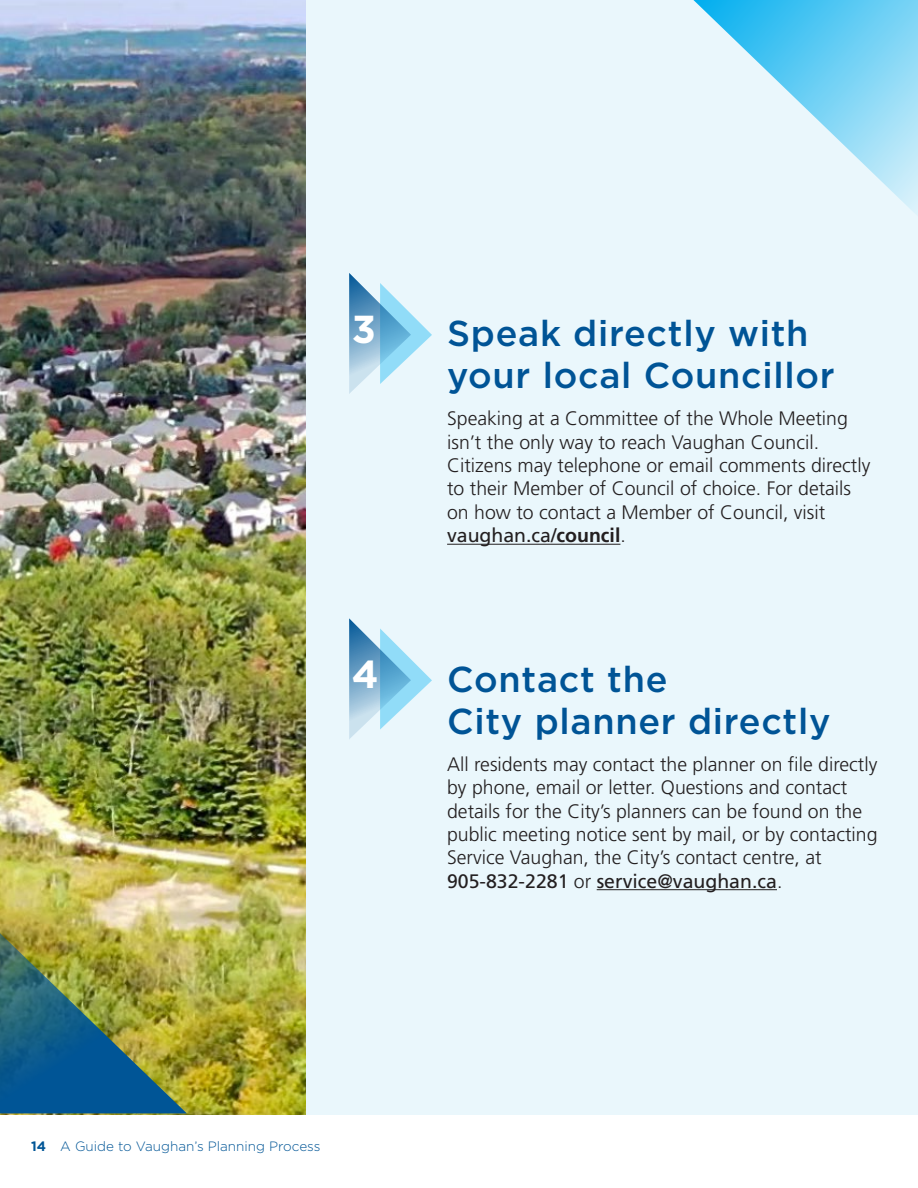
<style>
.page{position:relative;width:918px;height:1188px;background:#fff}
.page>*{position:absolute;margin:0;border:0;box-sizing:border-box;transform-origin:0 0}
.t1{font:700 39px "Gotham";color:#fff}
.t2{font:500 36px/42px "Gotham";letter-spacing:.02em;color:#005496}
.t3{font:300 19.5px/23.4px "Frutiger LT Std";color:#231f20}
.t4{font:300 13.5px "Gotham";color:#005596}
.s1{font-weight:400}
.s2{font-weight:700}
.s3{font-weight:700;font-size:13.65px}
</style>
<div class="page">
<div style="left:306px;top:0;width:612px;height:1115px;background:#eaf7fc"></div>
<hr style="left:597px;top:889px;width:180px;height:1px;background:#231f20">
<hr style="left:447px;top:544px;width:173px;height:1px;background:#231f20">
<img style="left:0;top:0;width:306px;height:1115px">
<img style="left:0;top:920px;width:187px;height:193px">
<svg style="left:693px;top:0;width:225px;height:215px"></svg>
<svg style="left:349px;top:618px;width:83px;height:121px"></svg>
<svg style="left:349px;top:273px;width:83px;height:121px"></svg>
<h1 class="t1" style="left:352px;top:303px;width:26px">3</h1>
<h1 class="t1" style="left:352px;top:649px;width:28px">4</h1>
<h2 class="t2" style="left:447px;top:312px;width:389px">Speak directly with your local Councillor</h2>
<p class="t3" style="left:447px;top:407px;width:425px">Speaking at a Committee of the Whole Meeting isn’t the only way to reach Vaughan Council.<br>Citizens may telephone or email comments directly to their Member of Council of choice. For details on how to contact a Member of Council, visit <span class="s1">vaughan.ca/</span><span class="s2">council</span>.</p>
<h2 class="t2" style="left:447px;top:658px;width:385px">Contact the<br>City planner directly</h2>
<p class="t3" style="left:447px;top:753px;width:432px">All residents may contact the planner on file directly by phone, email or letter. Questions and contact details for the City’s planners can be found on the public meeting notice sent by mail, or by contacting Service Vaughan, the City’s contact centre, at <span class="s1">905-832-2281</span> or <span class="s1">service@vaughan.ca</span>.</p>
<p class="t4" style="left:31px;top:1138px;width:291px"><span class="s3">14</span> A Guide to Vaughan’s Planning Process</p>
</div>
